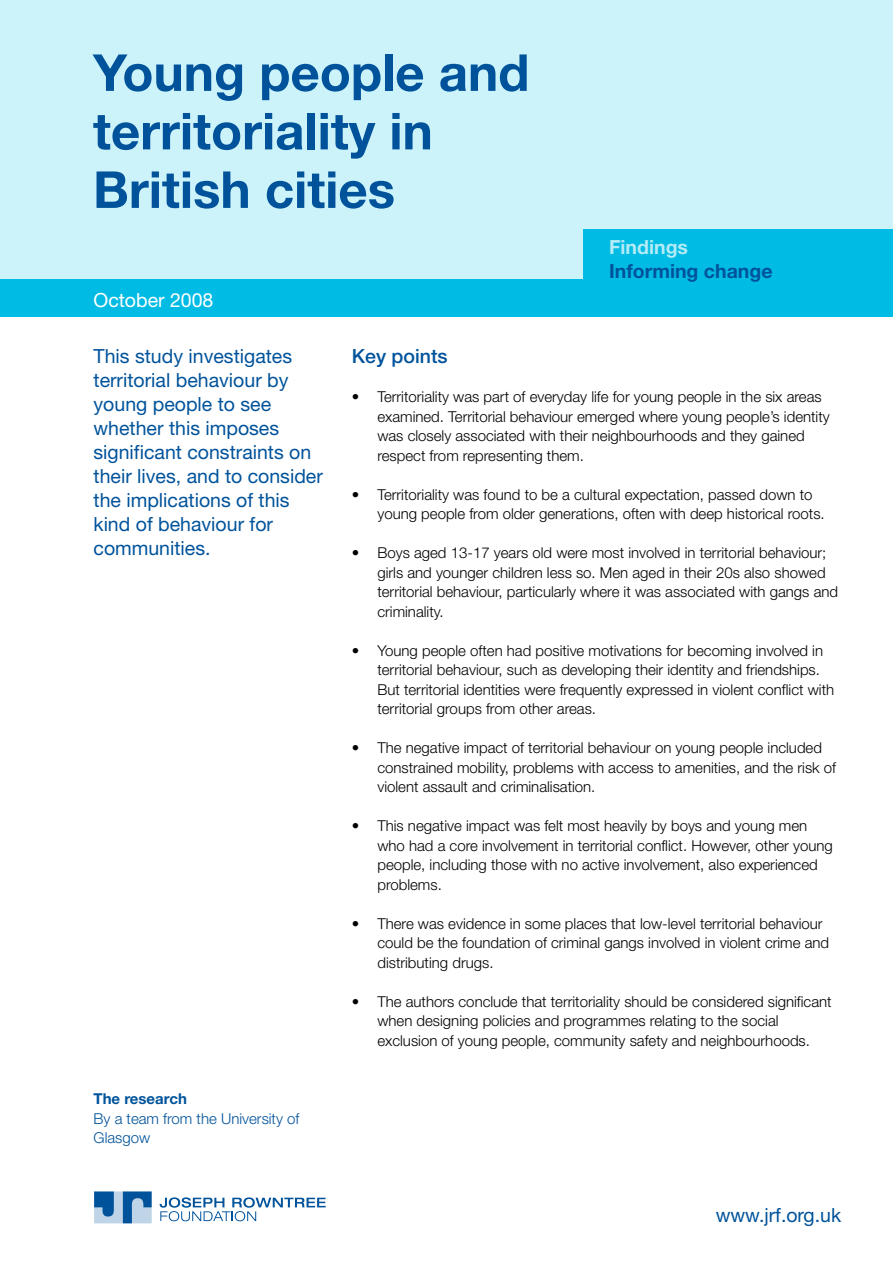
<style>
.page{position:relative;width:893px;height:1263px;background:#fff}
.page>*{position:absolute;margin:0;border:0;box-sizing:border-box;transform-origin:0 0}
.t1{font:700 51px/58.5px "Helvetica Neue";color:#00539b}
.t2{font:19.5px/24px "Helvetica Neue";color:#00539b}
.t3{font:700 19.5px "Helvetica Neue";color:#00539b}
.t4{font:19.5px "Helvetica Neue";color:#fff}
.t5{font:500 19.5px "Helvetica Neue";color:#00539b}
.t6{font:700 19.5px "Helvetica Neue";color:#b3ebf7}
.t7{font:300 15px/19.5px "Helvetica Neue";color:#000}
.t8{font:300 15px/19.5px "Helvetica Neue";color:#00539b}
.t9{font:700 15px "Helvetica Neue";color:#00539b}
</style>
<div class="page">
<div style="left:0;top:0;width:893px;height:299px;background:#ccf2fa"></div>
<svg style="left:160px;top:1197px;width:166px;height:24px"></svg>
<svg style="left:94px;top:1191px;width:58px;height:32px;background:#6295c1"></svg>
<div style="left:0;top:279px;width:893px;height:37px;background:#00bce4"></div>
<div style="left:583px;top:229px;width:310px;height:81px;background:#00bce4"></div>
<h1 class="t1" style="left:93px;top:42px;width:438px">Young people and territoriality in<br>British cities</h1>
<h2 class="t4" style="left:94px;top:288px;width:121px">October 2008</h2>
<h2 class="t6" style="left:609px;top:235px;width:81px">Findings</h2>
<h2 class="t3" style="left:609px;top:259px;width:165px">Informing change</h2>
<h2 class="t2" style="left:94px;top:344px;width:231px">This study investigates territorial behaviour by young people to see whether this imposes significant constraints on their lives, and to consider the implications of this kind of behaviour for communities.</h2>
<h2 class="t5" style="left:352px;top:345px;width:97px">Key points</h2>
<p class="t7" style="left:377px;top:387px;width:454px;text-indent:-26px">• Territoriality was part of everyday life for young people in the six areas examined. Territorial behaviour emerged where young people’s identity was closely associated with their neighbourhoods and they gained respect from representing them.</p>
<p class="t7" style="left:377px;top:484px;width:449px;text-indent:-26px">• Territoriality was found to be a cultural expectation, passed down to young people from older generations, often with deep historical roots.</p>
<p class="t7" style="left:377px;top:543px;width:462px;text-indent:-26px">• Boys aged 13-17 years old were most involved in territorial behaviour; girls and younger children less so. Men aged in their 20s also showed territorial behaviour, particularly where it was associated with gangs and criminality.</p>
<p class="t7" style="left:377px;top:640px;width:458px;text-indent:-26px">• Young people often had positive motivations for becoming involved in territorial behaviour, such as developing their identity and friendships.<br>But territorial identities were frequently expressed in violent conflict with territorial groups from other areas.</p>
<p class="t7" style="left:377px;top:738px;width:460px;text-indent:-26px">• The negative impact of territorial behaviour on young people included constrained mobility, problems with access to amenities, and the risk of violent assault and criminalisation.</p>
<p class="t7" style="left:377px;top:816px;width:457px;text-indent:-26px">• This negative impact was felt most heavily by boys and young men who had a core involvement in territorial conflict. However, other young people, including those with no active involvement, also experienced problems.</p>
<p class="t7" style="left:377px;top:913px;width:453px;text-indent:-26px">• There was evidence in some places that low-level territorial behaviour could be the foundation of criminal gangs involved in violent crime and distributing drugs.</p>
<p class="t7" style="left:377px;top:991px;width:456px;text-indent:-26px">• The authors conclude that territoriality should be considered significant when designing policies and programmes relating to the social exclusion of young people, community safety and neighbourhoods.</p>
<p class="t9" style="left:94px;top:1089px;width:95px">The research</p>
<p class="t8" style="left:94px;top:1108px;width:207px">By a team from the University of<br>Glasgow</p>
<h2 class="t2" style="left:716px;top:1202px;width:127px">www.jrf.org.uk</h2>
</div>
